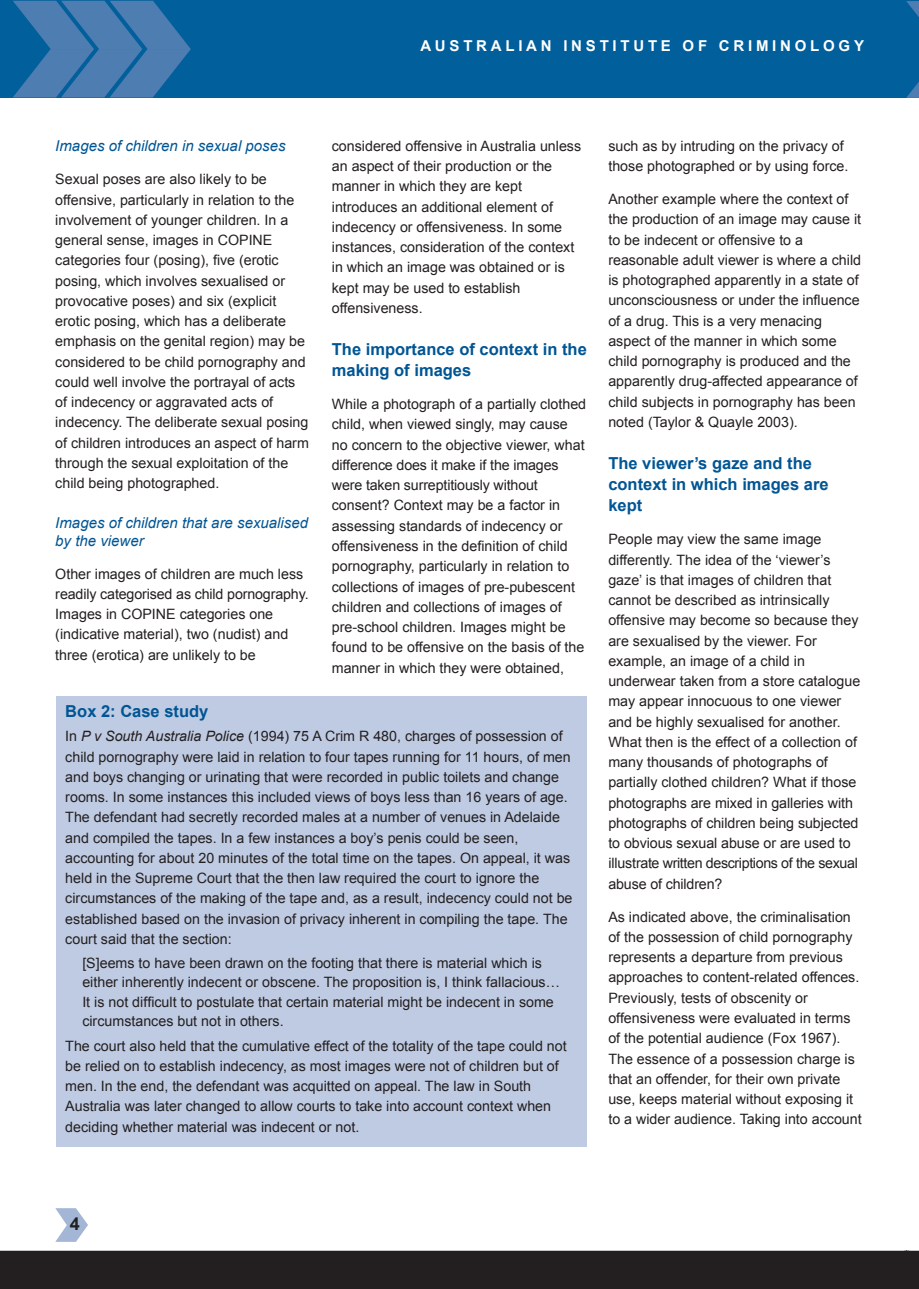
<style>
.page{position:relative;width:919px;height:1289px;background:#fff}
.page>*{position:absolute;margin:0;border:0;box-sizing:border-box;transform-origin:0 0}
.t1{font:700 18px "Arial";color:#231f20}
.t2{font:700 16.5px/21px "Arial";color:#005594}
.t3{font:italic 15px/18px "Arial";color:#005594}
.t4{font:700 15px "Arial";letter-spacing:.25em;color:#fff}
.t5{font:14.25px/20.2px "Arial";color:#231f20}
.s1{font-style:italic}
</style>
<div class="page">
<svg style="left:55px;top:1208px;width:33px;height:33px"></svg>
<div style="left:0;top:0;width:906px;height:98px;background:#015f9c"></div>
<svg style="left:13px;top:0;width:178px;height:98px"></svg>
<div style="left:0;top:1250px;width:918px;height:38px;background:#231f20"></div>
<svg style="left:906px;top:0;width:12px;height:98px"></svg>
<div style="left:57px;top:696px;width:530px;height:451px;background:#bfcbe2"></div>
<p class="t4" style="left:420px;top:36px;width:445px">AUSTRALIAN INSTITUTE OF CRIMINOLOGY</p>
<p class="t3" style="left:55px;top:137px;width:232px">Images of children in sexual poses</p>
<p class="t5" style="left:55px;top:169px;width:255px">Sexual poses are also likely to be offensive, particularly in relation to the involvement of younger children. In a general sense, images in COPINE categories four (posing), five (erotic posing, which involves sexualised or provocative poses) and six (explicit erotic posing, which has a deliberate emphasis on the genital region) may be considered to be child pornography and could well involve the portrayal of acts of indecency or aggravated acts of indecency. The deliberate sexual posing of children introduces an aspect of harm through the sexual exploitation of the child being photographed.</p>
<p class="t3" style="left:55px;top:513px;width:254px">Images of children that are sexualised by the viewer</p>
<p class="t5" style="left:55px;top:563px;width:255px">Other images of children are much less readily categorised as child pornography.<br>Images in COPINE categories one (indicative material), two (nudist) and three (erotica) are unlikely to be</p>
<p class="t5" style="left:332px;top:136px;width:251px">considered offensive in Australia unless an aspect of their production or the manner in which they are kept introduces an additional element of indecency or offensiveness. In some instances, consideration of the context in which an image was obtained or is kept may be used to establish offensiveness.</p>
<p class="t2" style="left:332px;top:339px;width:256px">The importance of context in the making of images</p>
<p class="t5" style="left:332px;top:394px;width:256px">While a photograph of a partially clothed child, when viewed singly, may cause no concern to the objective viewer, what difference does it make if the images were taken surreptitiously without consent? Context may be a factor in assessing standards of indecency or offensiveness in the definition of child pornography, particularly in relation to collections of images of pre-pubescent children and collections of images of pre-school children. Images might be found to be offensive on the basis of the manner in which they were obtained,</p>
<p class="t2" style="left:65px;top:701px;width:145px">Box 2: Case study</p>
<p class="t5" style="left:65px;top:726px;width:508px">In <span class="s1">P v South Australia Police</span> (1994) 75 A Crim R 480, charges of possession of child pornography were laid in relation to four tapes running for 11 hours, of men and boys changing or urinating that were recorded in public toilets and change rooms. In some instances this included views of boys less than 16 years of age.<br>The defendant had secretly recorded males at a number of venues in Adelaide and compiled the tapes. In a few instances a boy’s penis could be seen, accounting for about 20 minutes of the total time on the tapes. On appeal, it was held in the Supreme Court that the then law required the court to ignore the circumstances of the making of the tape and, as a result, indecency could not be established based on the invasion of privacy inherent in compiling the tape. The court said that the section:</p>
<p class="t5" style="left:82px;top:953px;width:479px;line-height:19.5px">[S]eems to have been drawn on the footing that there is material which is either inherently indecent or obscene. The proposition is, I think fallacious… It is not difficult to postulate that certain material might be indecent in some circumstances but not in others.</p>
<p class="t5" style="left:65px;top:1035px;width:503px">The court also held that the cumulative effect of the totality of the tape could not be relied on to establish indecency, as most images were not of children but of men. In the end, the defendant was acquitted on appeal. The law in South Australia was later changed to allow courts to take into account context when deciding whether material was indecent or not.</p>
<p class="t5" style="left:608px;top:136px;width:242px">such as by intruding on the privacy of those photographed or by using force.</p>
<p class="t5" style="left:608px;top:189px;width:254px">Another example where the context of the production of an image may cause it to be indecent or offensive to a reasonable adult viewer is where a child is photographed apparently in a state of unconsciousness or under the influence of a drug. This is a very menacing aspect of the manner in which some child pornography is produced and the apparently drug-affected appearance of child subjects in pornography has been noted (Taylor &amp; Quayle 2003).</p>
<p class="t2" style="left:608px;top:453px;width:222px">The viewer’s gaze and the context in which images are kept</p>
<p class="t5" style="left:608px;top:529px;width:253px">People may view the same image differently. The idea of the ‘viewer’s gaze’ is that images of children that cannot be described as intrinsically offensive may become so because they are sexualised by the viewer. For example, an image of a child in underwear taken from a store catalogue may appear innocuous to one viewer and be highly sexualised for another.<br>What then is the effect of a collection of many thousands of photographs of partially clothed children? What if those photographs are mixed in galleries with photographs of children being subjected to obvious sexual abuse or are used to illustrate written descriptions of the sexual abuse of children?</p>
<p class="t5" style="left:608px;top:906px;width:255px">As indicated above, the criminalisation of the possession of child pornography represents a departure from previous approaches to content-related offences.<br>Previously, tests of obscenity or offensiveness were evaluated in terms of the potential audience (Fox 1967).<br>The essence of a possession charge is that an offender, for their own private use, keeps material without exposing it to a wider audience. Taking into account</p>
<p class="t1" style="left:70px;top:1211px;width:12px">4</p>
</div>
